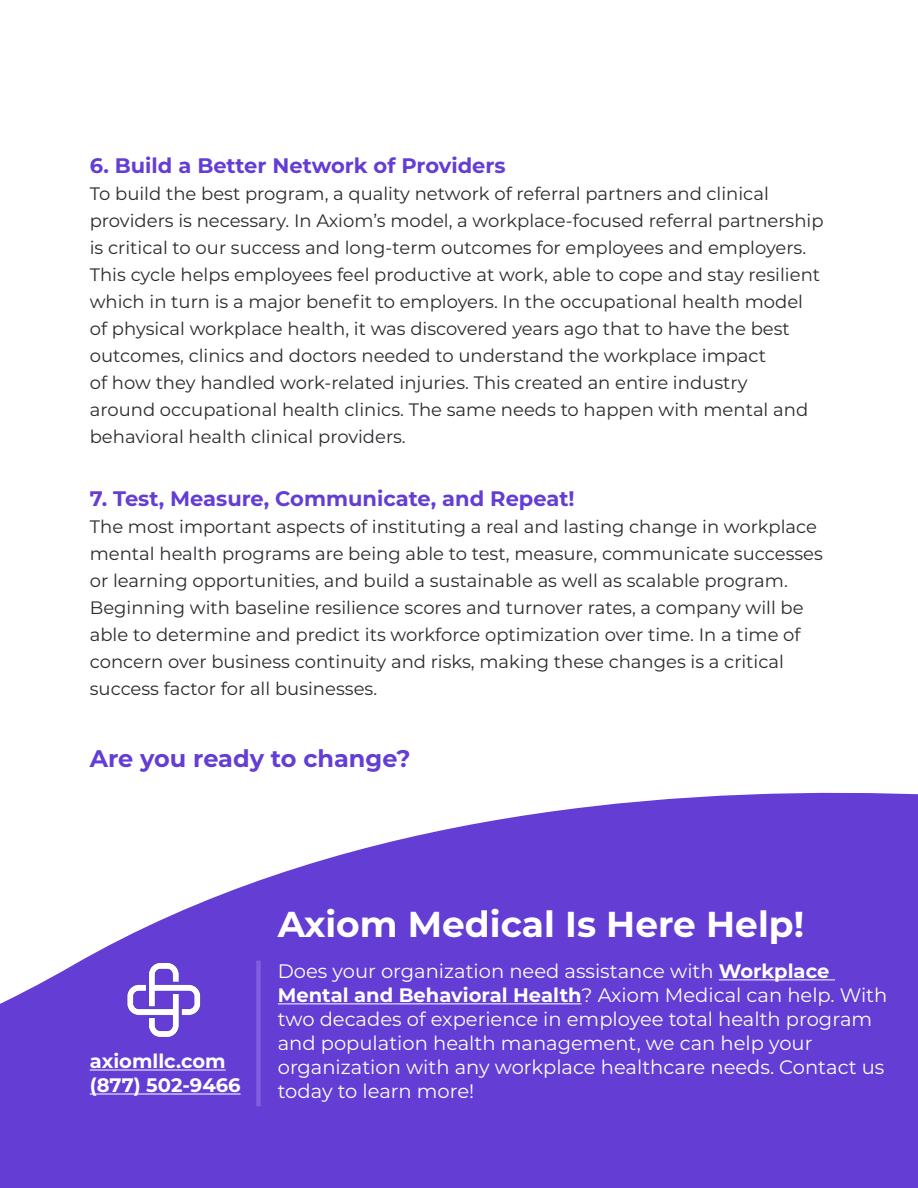
<style>
.page{position:relative;width:918px;height:1188px;background:#fff}
.page>*{position:absolute;margin:0;border:0;box-sizing:border-box;transform-origin:0 0}
.t1{font:700 36px "Montserrat";color:#fff}
.t2{font:700 24px "Montserrat";color:#633dd4}
.t3{font:700 21px "Montserrat";color:#633dd4}
.t4{font:19.5px/24px "Montserrat";color:#fff}
.t5{font:700 19.5px/24px "Montserrat";color:#fff}
.t6{font:18px/27px "Montserrat";color:#2a2b2f}
.s1{font-weight:700}
</style>
<div class="page">
<svg style="left:0;top:792px;width:918px;height:396px;fill:#633dd4"></svg>
<div style="left:256px;top:961px;width:5px;height:145px;background:#7e5ede"></div>
<hr style="left:719px;top:979px;width:116px;height:1px;background:#fff">
<hr style="left:278px;top:1003px;width:304px;height:1px;background:#fff">
<img style="left:121px;top:961px;width:84px;height:78px">
<hr style="left:90px;top:1070px;width:136px;height:1px;background:#fff">
<hr style="left:90px;top:1094px;width:151px;height:1px;background:#fff">
<p class="t3" style="left:90px;top:156px;width:417px">6. Build a Better Network of Providers</p>
<p class="t6" style="left:90px;top:181px;width:735px">To build the best program, a quality network of referral partners and clinical providers is necessary. In Axiom’s model, a workplace-focused referral partnership is critical to our success and long-term outcomes for employees and employers.<br>This cycle helps employees feel productive at work, able to cope and stay resilient which in turn is a major benefit to employers. In the occupational health model of physical workplace health, it was discovered years ago that to have the best outcomes, clinics and doctors needed to understand the workplace impact<br>of how they handled work-related injuries. This created an entire industry<br>around occupational health clinics. The same needs to happen with mental and behavioral health clinical providers.</p>
<p class="t3" style="left:90px;top:489px;width:486px">7. Test, Measure, Communicate, and Repeat!</p>
<p class="t6" style="left:90px;top:514px;width:735px">The most important aspects of instituting a real and lasting change in workplace mental health programs are being able to test, measure, communicate successes or learning opportunities, and build a sustainable as well as scalable program.<br>Beginning with baseline resilience scores and turnover rates, a company will be able to determine and predict its workforce optimization over time. In a time of concern over business continuity and risks, making these changes is a critical success factor for all businesses.</p>
<h2 class="t2" style="left:90px;top:748px;width:322px">Are you ready to change?</h2>
<p class="t5" style="left:90px;top:1050px;width:152px">axiomllc.com (877) 502-9466</p>
<h1 class="t1" style="left:278px;top:909px;width:528px">Axiom Medical Is Here Help!</h1>
<p class="t4" style="left:278px;top:961px;width:611px">Does your organization need assistance with <span class="s1">Workplace Mental and Behavioral Health</span>? Axiom Medical can help. With two decades of experience in employee total health program and population health management, we can help your organization with any workplace healthcare needs. Contact us today to learn more!</p>
</div>
